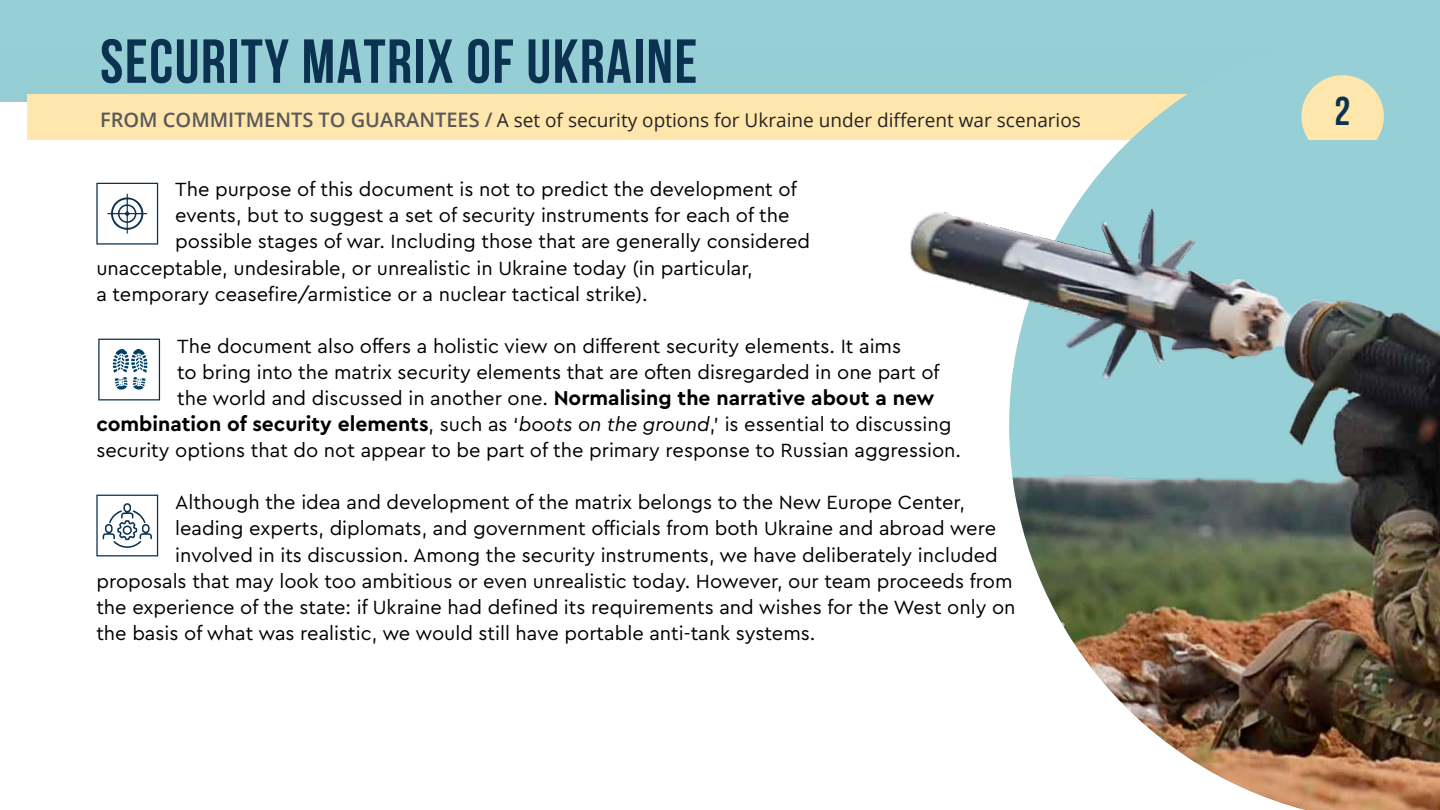
<style>
.page{position:relative;width:1440px;height:810px;background:#fff}
.page>*{position:absolute;margin:0;border:0;box-sizing:border-box;transform-origin:0 0}
.t1{font:700 62px "Bebas Neue";letter-spacing:.025em;color:#0b3251}
.t2{font:700 40px "Bebas Neue";color:#0b3251}
.основной{font:20px "Cera Pro";color:#000}
.t3{font:19px "Open Sans";color:#242424}
.s1{font-weight:600;font-size:20px;color:#58595b}
.s2{font-weight:700;font-size:21px}
.s3{font-style:italic}
</style>
<div class="page">
<div style="left:0;top:0;width:1440px;height:102px;background:#96cfd6"></div>
<div style="left:27px;top:94px;width:1350px;height:46px;background:#ffe6ac"></div>
<svg style="left:1130px;top:94px;width:310px;height:46px;fill:#96cfd6"></svg>
<img style="left:1010px;top:140px;width:430px;height:670px">
<svg style="left:1301px;top:75px;width:83px;height:65px"></svg>
<img style="left:910px;top:140px;width:323px;height:321px">
<svg style="left:98px;top:338px;width:62px;height:62px"></svg>
<svg style="left:96px;top:494px;width:62px;height:62px"></svg>
<svg style="left:96px;top:183px;width:62px;height:61px"></svg>
<h1 class="t1" style="left:100px;top:27px;width:599px">SECURITY MATRIX OF UKRAINE</h1>
<p class="t3" style="left:100px;top:107px;width:982px"><span class="s1">FROM COMMITMENTS TO GUARANTEES /</span> A set of security options for Ukraine under different war scenarios</p>
<p class="основной" style="left:175px;top:176px;width:623px">The purpose of this document is not to predict the development of</p>
<p class="основной" style="left:175px;top:202px;width:616px">events, but to suggest a set of security instruments for each of the</p>
<p class="основной" style="left:175px;top:228px;width:636px">possible stages of war. Including those that are generally considered</p>
<p class="основной" style="left:96px;top:254px;width:658px">unacceptable, undesirable, or unrealistic in Ukraine today (in particular,</p>
<p class="основной" style="left:96px;top:280px;width:553px">a temporary ceasefire/armistice or a nuclear tactical strike).</p>
<p class="основной" style="left:177px;top:333px;width:726px">The document also offers a holistic view on different security elements. It aims</p>
<p class="основной" style="left:177px;top:359px;width:764px">to bring into the matrix security elements that are often disregarded in one part of</p>
<p class="основной" style="left:177px;top:385px;width:759px">the world and discussed in another one. <span class="s2">Normalising the narrative about a new</span></p>
<p class="основной" style="left:96px;top:411px;width:857px"><span class="s2">combination of security elements</span>, such as ‘<span class="s3">boots on the ground</span>,’ is essential to discussing</p>
<p class="основной" style="left:96px;top:437px;width:866px">security options that do not appear to be part of the primary response to Russian aggression.</p>
<p class="основной" style="left:175px;top:489px;width:791px">Although the idea and development of the matrix belongs to the New Europe Center,</p>
<p class="основной" style="left:175px;top:515px;width:823px">leading experts, diplomats, and government officials from both Ukraine and abroad were</p>
<p class="основной" style="left:175px;top:541px;width:824px">involved in its discussion. Among the security instruments, we have deliberately included</p>
<p class="основной" style="left:96px;top:567px;width:918px">proposals that may look too ambitious or even unrealistic today. However, our team proceeds from</p>
<p class="основной" style="left:96px;top:593px;width:921px">the experience of the state: if Ukraine had defined its requirements and wishes for the West only on</p>
<p class="основной" style="left:96px;top:619px;width:721px">the basis of what was realistic, we would still have portable anti-tank systems.</p>
<h2 class="t2" style="left:1335px;top:89px;width:17px">2</h2>
</div>
